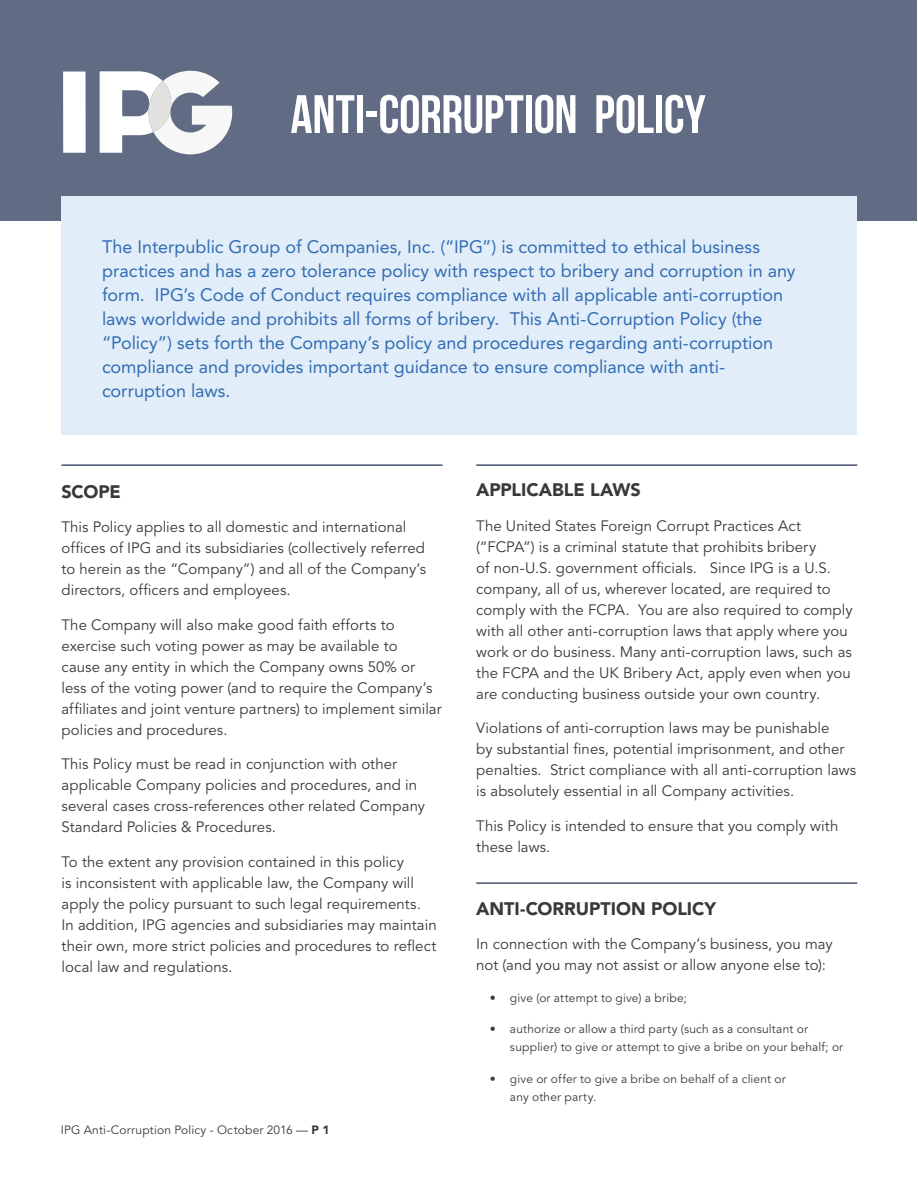
<style>
.page{position:relative;width:918px;height:1188px;background:#fff}
.page>*{position:absolute;margin:0;border:0;box-sizing:border-box;transform-origin:0 0}
.t1{font:54px "Bebas Neue";letter-spacing:-.005em;color:#fff}
.t2{font:18px/24px "Avenir LT Std";color:#336cb3}
.t3{font:900 18px "Avenir LT Std";letter-spacing:-.005em;color:#393939}
.t4{font:15px/21px "Avenir LT Std";letter-spacing:.005em;color:#393939}
.t5{font:12px/18px "Avenir LT Std";letter-spacing:.015em;color:#393939}
.s1{font-weight:900}
</style>
<div class="page">
<div style="left:1px;top:0;width:916px;height:220px;background:#616c84"></div>
<div style="left:62px;top:196px;width:795px;height:239px;background:#e1eef9"></div>
<svg style="left:100px;top:71px;width:132px;height:83px"></svg>
<div style="left:63px;top:72px;width:23px;height:81px;background:#fff"></div>
<hr style="left:62px;top:464px;width:380px;height:2px;background:#45526e">
<hr style="left:476px;top:464px;width:381px;height:2px;background:#45526e">
<hr style="left:476px;top:882px;width:381px;height:2px;background:#45526e">
<h1 class="t1" style="left:291px;top:85px;width:417px">ANTI-CORRUPTION POLICY</h1>
<p class="t2" style="left:102px;top:235px;width:695px">The Interpublic Group of Companies, Inc. (“IPG”) is committed to ethical business practices and has a zero tolerance policy with respect to bribery and corruption in any form. IPG’s Code of Conduct requires compliance with all applicable anti-corruption laws worldwide and prohibits all forms of bribery. This Anti-Corruption Policy (the “Policy”) sets forth the Company’s policy and procedures regarding anti-corruption compliance and provides important guidance to ensure compliance with anti&shy;corruption laws.</p>
<p class="t3" style="left:62px;top:480px;width:61px">SCOPE</p>
<p class="t4" style="left:62px;top:517px;width:366px">This Policy applies to all domestic and international offices of IPG and its subsidiaries (collectively referred to herein as the “Company”) and all of the Company’s directors, officers and employees.</p>
<p class="t4" style="left:62px;top:614px;width:382px">The Company will also make good faith efforts to exercise such voting power as may be available to<br>cause any entity in which the Company owns 50% or less of the voting power (and to require the Company’s affiliates and joint venture partners) to implement similar policies and procedures.</p>
<p class="t4" style="left:62px;top:754px;width:365px">This Policy must be read in conjunction with other applicable Company policies and procedures, and in several cases cross-references other related Company Standard Policies &amp; Procedures.</p>
<p class="t4" style="left:62px;top:851px;width:377px">To the extent any provision contained in this policy<br>is inconsistent with applicable law, the Company will apply the policy pursuant to such legal requirements.<br>In addition, IPG agencies and subsidiaries may maintain their own, more strict policies and procedures to reflect local law and regulations.</p>
<p class="t5" style="left:61px;top:1121px;width:270px">IPG Anti-Corruption Policy - October 2016 — <span class="s1">P 1</span></p>
<p class="t3" style="left:476px;top:479px;width:166px">APPLICABLE LAWS</p>
<p class="t4" style="left:476px;top:515px;width:378px">The United States Foreign Corrupt Practices Act (“FCPA”) is a criminal statute that prohibits bribery<br>of non-U.S. government officials. Since IPG is a U.S. company, all of us, wherever located, are required to comply with the FCPA. You are also required to comply with all other anti-corruption laws that apply where you work or do business. Many anti-corruption laws, such as the FCPA and the UK Bribery Act, apply even when you are conducting business outside your own country.</p>
<p class="t4" style="left:476px;top:718px;width:381px">Violations of anti-corruption laws may be punishable<br>by substantial fines, potential imprisonment, and other penalties. Strict compliance with all anti-corruption laws is absolutely essential in all Company activities.</p>
<p class="t4" style="left:476px;top:815px;width:364px">This Policy is intended to ensure that you comply with these laws.</p>
<p class="t3" style="left:476px;top:897px;width:241px">ANTI-CORRUPTION POLICY</p>
<p class="t4" style="left:476px;top:934px;width:358px">In connection with the Company’s business, you may not (and you may not assist or allow anyone else to):</p>
<p class="t5" style="left:490px;top:989px;width:199px">• give (or attempt to give) a bribe;</p>
<p class="t5" style="left:510px;top:1020px;width:335px;text-indent:-20px">• authorize or allow a third party (such as a consultant or supplier) to give or attempt to give a bribe on your behalf; or</p>
<p class="t5" style="left:510px;top:1070px;width:277px;text-indent:-20px">• give or offer to give a bribe on behalf of a client or any other party.</p>
</div>
